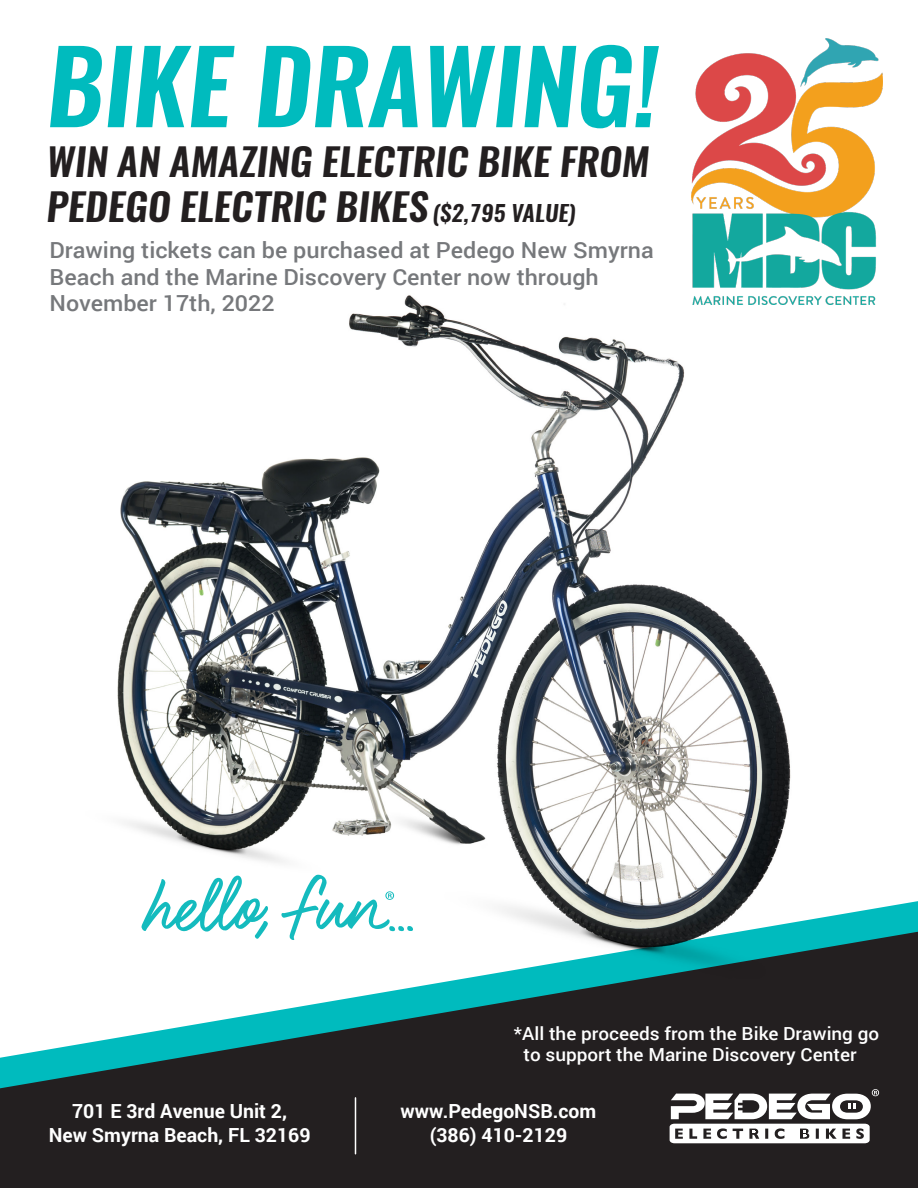
<style>
.page{position:relative;width:918px;height:1188px;background:#fff}
.page>*{position:absolute;margin:0;border:0;box-sizing:border-box;transform-origin:0 0}
.t1{font:italic 600 100.5px "Oswald";color:#00bbbe}
.t2{font:italic 600 37.8px/45.3px "Oswald";color:#231f20;scale:1.05 1}
.t3{font:500 22.2px/26.5px "Roboto";color:#76787b;scale:1.05 1}
.t4{font:italic 600 22.2px "Oswald";color:#231f20;scale:1.05 1}
.t5{font:700 19.5px "Roboto";color:#fff}
.t6{font:500 18px "Roboto";color:#fff;scale:1.05 1}
</style>
<div class="page">
<svg style="left:0;top:932px;width:918px;height:256px;background:#272f31"></svg>
<img style="left:691px;top:38px;width:191px;height:224px">
<img style="left:8px;top:262px;width:887px;height:759px">
<svg style="left:670px;top:1089px;width:209px;height:54px"></svg>
<hr style="left:355px;top:1098px;width:1px;height:56px;background:#fff">
<svg style="left:142px;top:875px;width:126px;height:64px"></svg>
<svg style="left:281px;top:875px;width:132px;height:65px"></svg>
<p class="t1" style="left:46px;top:16px;width:613px">BIKE DRAWING!</p>
<p class="t2" style="left:46px;top:140px;width:576px">WIN AN AMAZING ELECTRIC BIKE FROM<br>PEDEGO ELECTRIC BIKES</p>
<p class="t4" style="left:432px;top:198px;width:138px">($2,795 VALUE)</p>
<p class="t3" style="left:50px;top:236px;width:577px">Drawing tickets can be purchased at Pedego New Smyrna<br>Beach and the Marine Discovery Center now through<br>November 17th, 2022</p>
<p class="t5" style="left:72px;top:1098px;width:216px">701 E 3rd Avenue Unit 2,</p>
<p class="t5" style="left:49px;top:1121px;width:263px">New Smyrna Beach, FL 32169</p>
<p class="t6" style="left:514px;top:1021px;width:349px">*All the proceeds from the Bike Drawing go</p>
<p class="t6" style="left:523px;top:1042px;width:319px">to support the Marine Discovery Center</p>
<p class="t5" style="left:400px;top:1098px;width:197px">www.PedegoNSB.com</p>
<p class="t5" style="left:430px;top:1121px;width:139px">(386) 410-2129</p>
</div>
